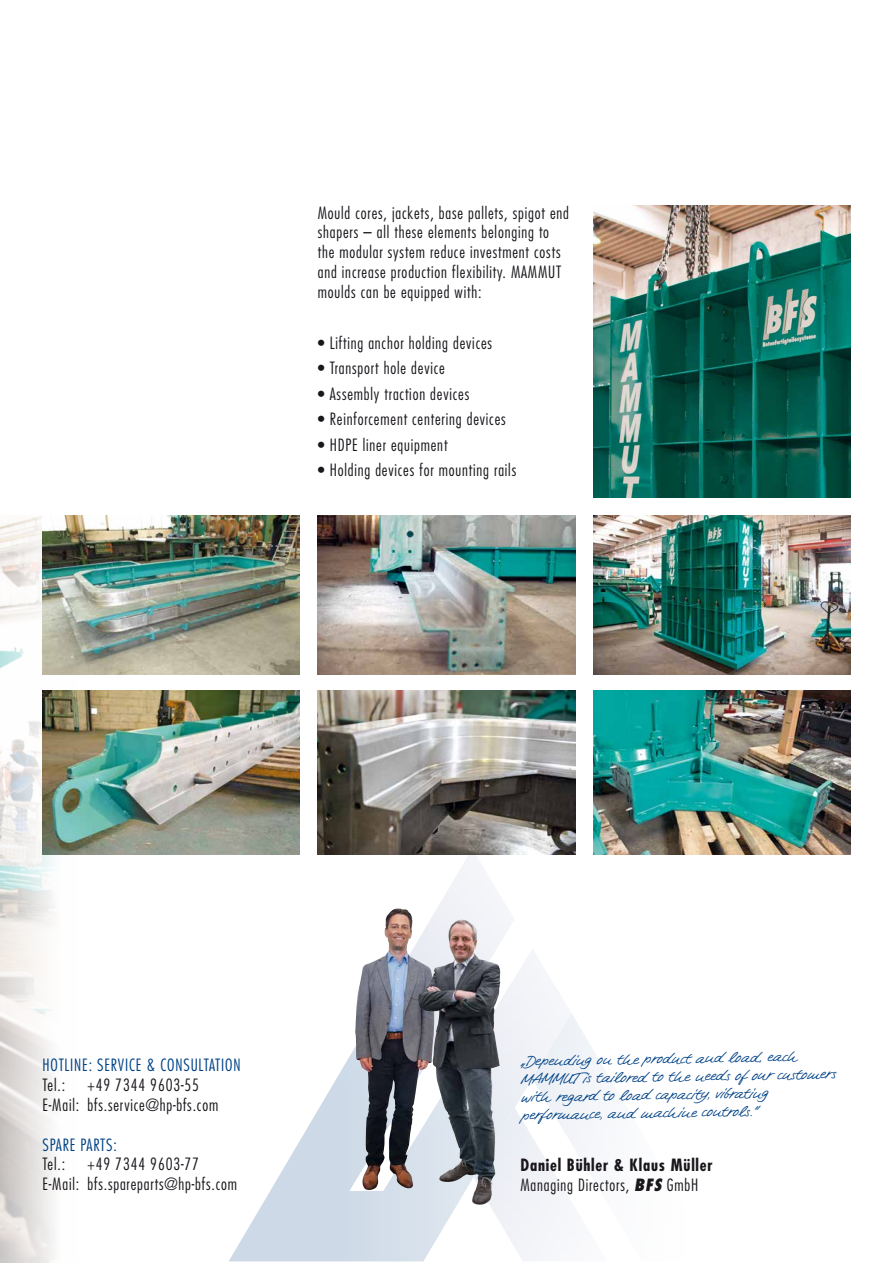
<style>
.page{position:relative;width:893px;height:1263px;background:#fff}
.page>*{position:absolute;margin:0;border:0;box-sizing:border-box;transform-origin:0 0}
.t1{font:300 condensed 16.5px/19.8px "Futura";letter-spacing:.05em;color:#1a171c}
.t2{font:700 condensed 16.5px/19.8px "Futura";letter-spacing:.05em;color:#1a171c}
.t3{font:300 condensed 16.5px "Futura";letter-spacing:.05em;color:#004286}
.t4{font:13.5px/18px "Tommi Handwriting";color:#004286}
.s1{font-weight:300}
.s2{font-weight:800;font-style:italic}
</style>
<div class="page">
<svg style="left:229px;top:849px;width:342px;height:412px"></svg>
<svg style="left:473px;top:1108px;width:59px;height:153px"></svg>
<svg style="left:532px;top:1013px;width:71px;height:248px"></svg>
<img style="left:593px;top:206px;width:257px;height:291px">
<img style="left:0;top:516px;width:78px;height:747px">
<img style="left:43px;top:516px;width:257px;height:158px">
<img style="left:593px;top:691px;width:257px;height:163px">
<img style="left:593px;top:516px;width:257px;height:158px">
<img style="left:318px;top:691px;width:257px;height:163px">
<img style="left:318px;top:516px;width:257px;height:158px">
<img style="left:43px;top:691px;width:257px;height:163px">
<img style="left:355px;top:909px;width:41px;height:281px">
<img style="left:418px;top:920px;width:44px;height:243px">
<p class="t1" style="left:318px;top:202px;width:253px">Mould cores, jackets, base pallets, spigot end shapers – all these elements belonging to the modular system reduce investment costs and increase production flexibility. MAMMUT moulds can be equipped with:</p>
<p class="t1" style="left:318px;top:332px;width:176px">• Lifting anchor holding devices</p>
<p class="t1" style="left:318px;top:358px;width:128px">• Transport hole device</p>
<p class="t1" style="left:318px;top:383px;width:153px">• Assembly traction devices</p>
<p class="t1" style="left:318px;top:409px;width:189px">• Reinforcement centering devices</p>
<p class="t1" style="left:318px;top:434px;width:131px">• HDPE liner equipment</p>
<p class="t1" style="left:318px;top:460px;width:200px">• Holding devices for mounting rails</p>
<p class="t3" style="left:43px;top:1055px;width:200px">HOTLINE: SERVICE &amp; CONSULTATION</p>
<p class="t1" style="left:43px;top:1075px;width:24px">Tel.:</p>
<p class="t1" style="left:43px;top:1075px;width:177px;text-indent:45px">+49 7344 9603-55<br>E-Mail: bfs.service@hp-bfs.com</p>
<p class="t3" style="left:43px;top:1134px;width:76px">SPARE PARTS:</p>
<p class="t1" style="left:43px;top:1154px;width:24px">Tel.:</p>
<p class="t1" style="left:43px;top:1154px;width:196px;text-align:center">+49 7344 9603-77<br>E-Mail: bfs.spareparts@hp-bfs.com</p>
<p class="t4" style="left:520px;top:1053px;width:316px;rotate:-1deg">„Depending on the product and load, each MAMMUT is tailored to the needs of our customers with regard to load capacity, vibrating performance, and machine controls.”</p>
<p class="t2" style="left:520px;top:1155px;width:194px">Daniel Bühler &amp; Klaus Müller<br><span class="s1">Managing Directors,</span> <span class="s2">BFS</span> <span class="s1">GmbH</span></p>
</div>
